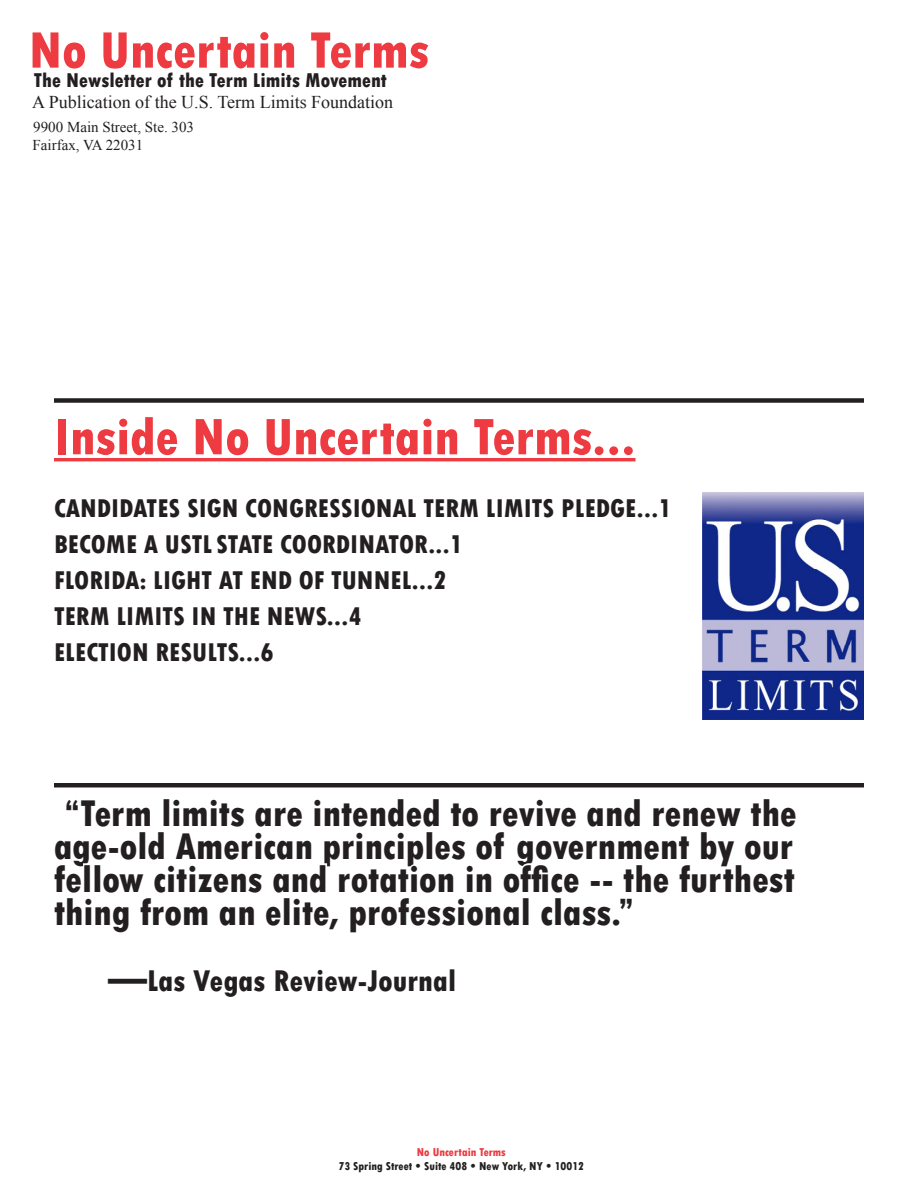
<style>
.page{position:relative;width:918px;height:1188px;background:#fff}
.page>*{position:absolute;margin:0;border:0;box-sizing:border-box;transform-origin:0 0}
.t1{font:800 condensed 54px "Tw Cen";color:#ee3a41}
.t2{font:800 condensed 39px/33px "Tw Cen";color:#231f20;text-align:justify}
.t3{font:800 condensed 31.5px "Tw Cen";color:#231f20}
.t4{font:800 condensed 27px "Tw Cen";color:#231f20}
.t5{font:800 condensed 21px "Tw Cen";color:#231f20}
.t6{font:18px "Times New Roman";color:#231f20}
.t7{font:15px "Times New Roman";color:#231f20}
.t8{font:800 condensed 12px "Tw Cen";color:#231f20}
.t9{font:800 condensed 12px "Tw Cen";color:#ee3a41}
.s1{font-size:39px}
</style>
<div class="page">
<div style="left:54px;top:398px;width:810px;height:5px;background:#231f20"></div>
<svg style="left:54px;top:458px;width:582px;height:4px;background:#f0565c"></svg>
<div style="left:54px;top:783px;width:810px;height:5px;background:#231f20"></div>
<img style="left:702px;top:493px;width:162px;height:227px">
<p class="t1" style="left:29px;top:18px;width:402px">No Uncertain Terms</p>
<p class="t5" style="left:34px;top:68px;width:355px">The Newsletter of the Term Limits Movement</p>
<p class="t6" style="left:32px;top:90px;width:362px">A Publication of the U.S. Term Limits Foundation</p>
<p class="t7" style="left:33px;top:116px;width:162px">9900 Main Street, Ste. 303</p>
<p class="t7" style="left:33px;top:134px;width:112px">Fairfax, VA 22031</p>
<p class="t1" style="left:54px;top:405px;width:583px">Inside No Uncertain Terms...</p>
<p class="t4" style="left:54px;top:493px;width:619px">CANDIDATES SIGN CONGRESSIONAL TERM LIMITS PLEDGE...1</p>
<p class="t4" style="left:54px;top:529px;width:411px">BECOME A USTL STATE COORDINATOR...1</p>
<p class="t4" style="left:54px;top:565px;width:394px">FLORIDA: LIGHT AT END OF TUNNEL...2</p>
<p class="t4" style="left:54px;top:601px;width:309px">TERM LIMITS IN THE NEWS...4</p>
<p class="t4" style="left:54px;top:637px;width:221px">ELECTION RESULTS...6</p>
<p class="t2" style="left:54px;top:797px;width:744px">“Term limits are intended to revive and renew the age-old American principles of government by our fellow citizens and rotation in office -- the furthest thing from an elite, professional class.”</p>
<p class="t3" style="left:108px;top:962px;width:350px"><span class="s1">—</span>Las Vegas Review-Journal</p>
<p class="t9" style="left:417px;top:1145px;width:91px">No Uncertain Terms</p>
<p class="t8" style="left:339px;top:1159px;width:247px">73 Spring Street • Suite 408 • New York, NY • 10012</p>
</div>
